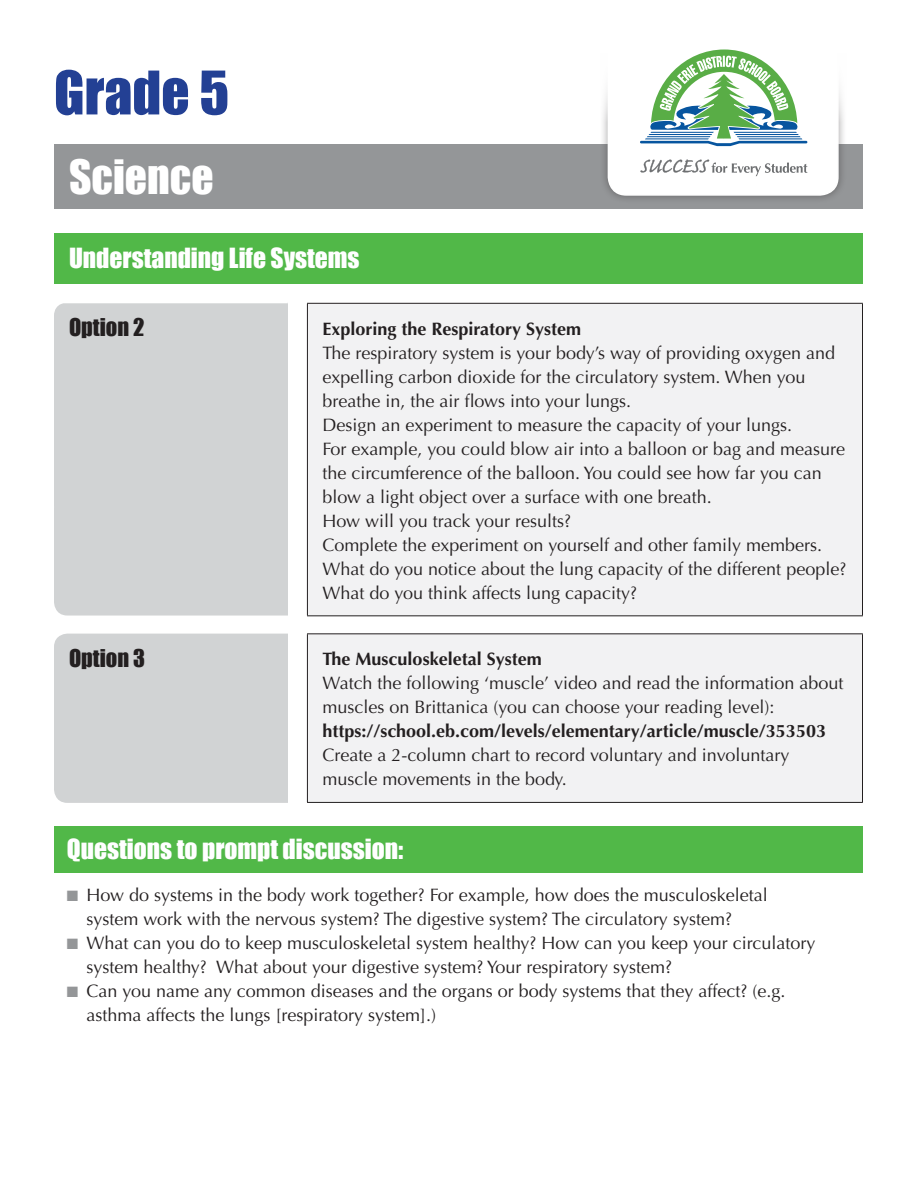
<style>
.page{position:relative;width:918px;height:1188px;background:#fff}
.page>*{position:absolute;margin:0;border:0;box-sizing:border-box;transform-origin:0 0}
.t1{font:55.5px "Impact";color:#234094}
.t2{font:43.5px "Impact";color:#fff}
.t3{font:25.5px "Impact";color:#fff}
.t4{font:22.5px "Impact";color:#231f20}
.t5{font:18px/24px "Optima";color:#231f20}
.t6{font:700 18px "Optima";color:#231f20}
.s1{color:#949698}
</style>
<div class="page">
<div style="left:54px;top:634px;width:234px;height:169px;background:#d1d3d4"></div>
<div style="left:54px;top:303px;width:234px;height:313px;background:#d1d3d4"></div>
<svg style="left:307px;top:302px;width:555px;height:1px"></svg>
<div style="left:54px;top:144px;width:808px;height:65px;background:#949698"></div>
<div style="left:54px;top:233px;width:808px;height:51px;background:#51b848"></div>
<div style="left:307px;top:304px;width:555px;height:498px;background:#f2f2f3"></div>
<hr style="left:307px;top:304px;width:1px;height:311px;background:#231f20">
<hr style="left:862px;top:304px;width:1px;height:311px;background:#231f20">
<hr style="left:307px;top:633px;width:556px;height:1px;background:#231f20">
<hr style="left:307px;top:634px;width:1px;height:168px;background:#231f20">
<hr style="left:862px;top:634px;width:1px;height:168px;background:#231f20">
<hr style="left:307px;top:802px;width:556px;height:1px;background:#231f20">
<hr style="left:307px;top:303px;width:556px;height:1px;background:#231f20">
<hr style="left:307px;top:615px;width:556px;height:1px;background:#231f20">
<div style="left:599px;top:0;width:248px;height:204px;background:#231f20;opacity:.4"></div>
<div style="left:608px;top:122px;width:231px;height:74px;background:#fff"></div>
<div style="left:586px;top:0;width:272px;height:122px;background:#fff"></div>
<svg style="left:640px;top:50px;width:167px;height:96px"></svg>
<svg style="left:640px;top:159px;width:167px;height:17px;background:#dedfdf"></svg>
<div style="left:54px;top:826px;width:809px;height:46px;background:#51b848"></div>
<h1 class="t1" style="left:54px;top:50px;width:177px">Grade 5</h1>
<h2 class="t2" style="left:69px;top:143px;width:146px">Science</h2>
<h3 class="t3" style="left:69px;top:238px;width:292px">Understanding Life Systems</h3>
<p class="t4" style="left:69px;top:310px;width:77px">Option 2</p>
<p class="t6" style="left:322px;top:318px;width:260px">Exploring the Respiratory System</p>
<p class="t5" style="left:322px;top:341px;width:525px">The respiratory system is your body’s way of providing oxygen and expelling carbon dioxide for the circulatory system. When you breathe in, the air flows into your lungs.<br>Design an experiment to measure the capacity of your lungs.<br>For example, you could blow air into a balloon or bag and measure the circumference of the balloon. You could see how far you can blow a light object over a surface with one breath.<br>How will you track your results?<br>Complete the experiment on yourself and other family members.<br>What do you notice about the lung capacity of the different people?<br>What do you think affects lung capacity?</p>
<p class="t4" style="left:69px;top:640px;width:78px">Option 3</p>
<p class="t6" style="left:322px;top:649px;width:221px">The Musculoskeletal System</p>
<p class="t5" style="left:322px;top:672px;width:523px">Watch the following ‘muscle’ video and read the information about muscles on Brittanica (you can choose your reading level):</p>
<p class="t6" style="left:322px;top:721px;width:505px">https://school.eb.com/levels/elementary/article/muscle/353503</p>
<p class="t5" style="left:322px;top:744px;width:468px">Create a 2-column chart to record voluntary and involuntary muscle movements in the body.</p>
<h3 class="t3" style="left:67px;top:829px;width:338px">Questions to prompt discussion:</h3>
<p class="t5" style="left:86px;top:883px;width:683px;text-indent:-20px"><span class="s1">■</span> How do systems in the body work together? For example, how does the musculoskeletal system work with the nervous system? The digestive system? The circulatory system?</p>
<p class="t5" style="left:86px;top:931px;width:731px;text-indent:-20px"><span class="s1">■</span> What can you do to keep musculoskeletal system healthy? How can you keep your circulatory system healthy? What about your digestive system? Your respiratory system?</p>
<p class="t5" style="left:86px;top:979px;width:701px;text-indent:-20px"><span class="s1">■</span> Can you name any common diseases and the organs or body systems that they affect? (e.g. asthma affects the lungs [respiratory system].)</p>
</div>
